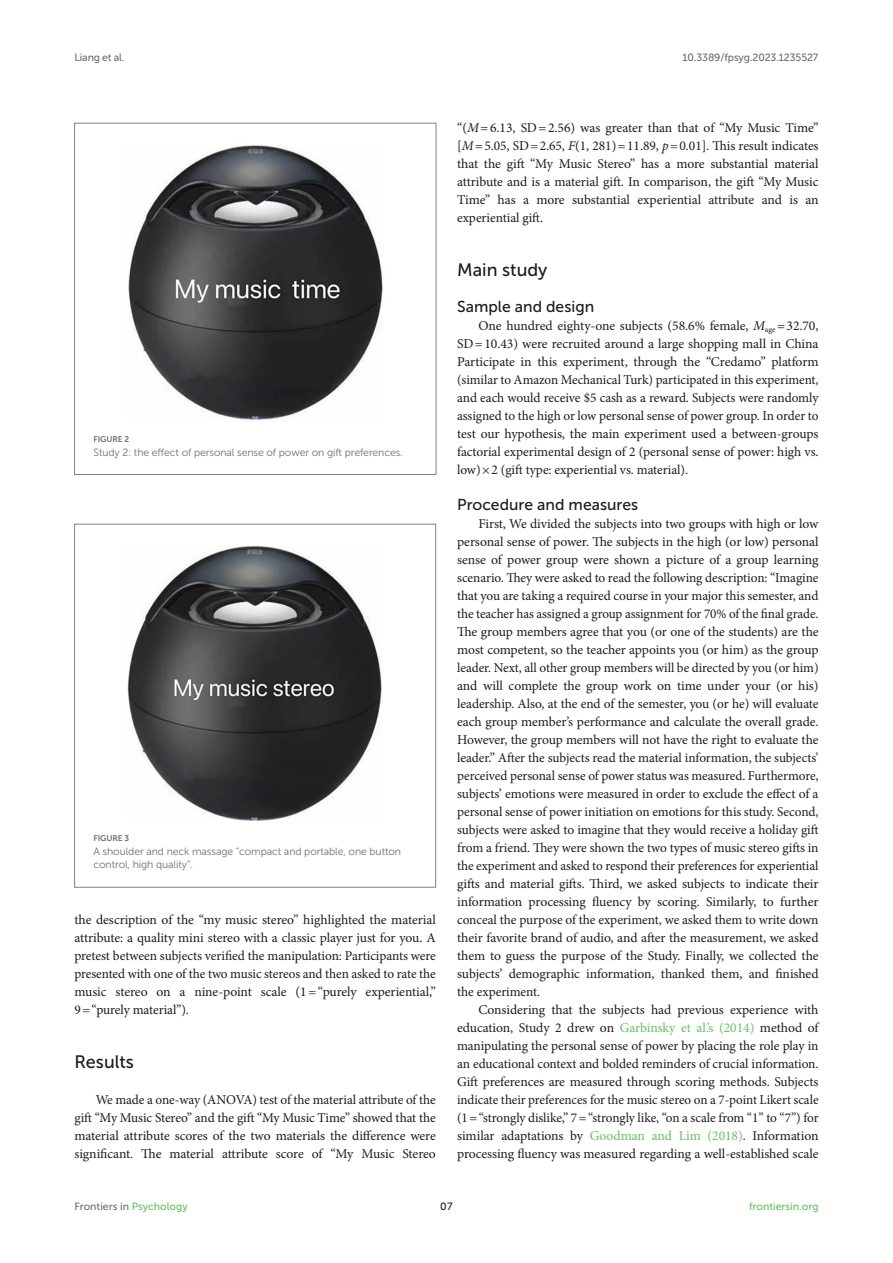
<style>
.page{position:relative;width:893px;height:1263px;background:#fff}
.page>*{position:absolute;margin:0;border:0;box-sizing:border-box;transform-origin:0 0}
.HEAD_2{font:18px "Museo Sans 500";color:#1b1c1b}
.HEAD_3{font:15.75px "Museo Sans 500";color:#1b1c1b}
.HEAD_3_after_HEAD_2{font:15.75px "Museo Sans 500";color:#1b1c1b}
.TEXT_FLUSH{font:13.5px/18px "Minion Pro";letter-spacing:-.005em;color:#1b1c1b;text-align:justify}
.TEXT{font:13.5px/18px "Minion Pro";letter-spacing:-.005em;color:#1b1c1b;text-align:justify}
.FIG_HD{font:10.5px/13.5px "Museo Sans 300";letter-spacing:-.01em;color:#706f70}
.t1{font:10.5px "Museo Sans 500";letter-spacing:-.015em;color:#706f70}
.t2{font:10.5px "Museo Sans 500";color:#65c161}
.t3{font:10.5px "Museo Sans 500";color:#1b1c1b}
.FIG_HD-2{font:8.25px "Museo Sans 700";letter-spacing:-.01em;color:#706f70}
.s1{font-style:italic}
.s2{color:#65c161}
</style>
<div class="page">
<img style="left:128px;top:145px;width:255px;height:277px">
<div style="left:74px;top:123px;width:362px;height:352px;border:1px solid #808285"></div>
<img style="left:127px;top:546px;width:255px;height:275px">
<div style="left:74px;top:524px;width:362px;height:363px;border:1px solid #808285"></div>
<p class="t1" style="left:74px;top:51px;width:52px">Liang et al.</p>
<p class="t1" style="left:683px;top:51px;width:137px">10.3389/fpsyg.2023.1235527</p>
<p class="FIG_HD-2" style="left:94px;top:435px;width:37px">FIGURE 2</p>
<p class="FIG_HD" style="left:94px;top:445px;width:311px">Study 2: the effect of personal sense of power on gift preferences.</p>
<p class="FIG_HD-2" style="left:94px;top:834px;width:37px">FIGURE 3</p>
<p class="FIG_HD" style="left:94px;top:844px;width:309px">A shoulder and neck massage “compact and portable, one button control, high quality”.</p>
<p class="TEXT_FLUSH" style="left:74px;top:911px;width:363px">the description of the “my music stereo” highlighted the material attribute: a quality mini stereo with a classic player just for you. A pretest between subjects verified the manipulation: Participants were presented with one of the two music stereos and then asked to rate the music stereo on a nine-point scale (1=“purely experiential,” 9=“purely material”).</p>
<p class="HEAD_2" style="left:74px;top:1052px;width:61px">Results</p>
<p class="TEXT_FLUSH" style="left:74px;top:1091px;width:363px;text-indent:21px">We made a one-way (ANOVA) test of the material attribute of the gift “My Music Stereo” and the gift “My Music Time” showed that the material attribute scores of the two materials the difference were significant. The material attribute score of “My Music Stereo</p>
<p class="TEXT_FLUSH" style="left:457px;top:119px;width:363px">“(<span class="s1">M</span>=6.13, SD=2.56) was greater than that of “My Music Time” [<span class="s1">M</span>=5.05, SD=2.65, <span class="s1">F</span>(1, 281)=11.89, <span class="s1">p</span>=0.01]. This result indicates that the gift “My Music Stereo” has a more substantial material attribute and is a material gift. In comparison, the gift “My Music Time” has a more substantial experiential attribute and is an experiential gift.</p>
<p class="HEAD_2" style="left:457px;top:260px;width:92px">Main study</p>
<p class="HEAD_3_after_HEAD_2" style="left:457px;top:298px;width:139px">Sample and design</p>
<p class="TEXT_FLUSH" style="left:457px;top:317px;width:363px;text-indent:21px">One hundred eighty-one subjects (58.6% female, <span class="s1">M</span><sub>age</sub> =32.70, SD=10.43) were recruited around a large shopping mall in China Participate in this experiment, through the “Credamo” platform (similar to Amazon Mechanical Turk) participated in this experiment, and each would receive $5 cash as a reward. Subjects were randomly assigned to the high or low personal sense of power group. In order to test our hypothesis, the main experiment used a between-groups factorial experimental design of 2 (personal sense of power: high vs. low)×2 (gift type: experiential vs. material).</p>
<p class="HEAD_3" style="left:457px;top:496px;width:183px">Procedure and measures</p>
<p class="TEXT_FLUSH" style="left:457px;top:515px;width:363px;text-indent:21px">First, We divided the subjects into two groups with high or low personal sense of power. The subjects in the high (or low) personal sense of power group were shown a picture of a group learning scenario. They were asked to read the following description: “Imagine that you are taking a required course in your major this semester, and the teacher has assigned a group assignment for 70% of the final grade.<br>The group members agree that you (or one of the students) are the most competent, so the teacher appoints you (or him) as the group leader. Next, all other group members will be directed by you (or him) and will complete the group work on time under your (or his) leadership. Also, at the end of the semester, you (or he) will evaluate each group member’s performance and calculate the overall grade.<br>However, the group members will not have the right to evaluate the leader.” After the subjects read the material information, the subjects’ perceived personal sense of power status was measured. Furthermore, subjects’ emotions were measured in order to exclude the effect of a personal sense of power initiation on emotions for this study. Second, subjects were asked to imagine that they would receive a holiday gift from a friend. They were shown the two types of music stereo gifts in the experiment and asked to respond their preferences for experiential gifts and material gifts. Third, we asked subjects to indicate their information processing fluency by scoring. Similarly, to further conceal the purpose of the experiment, we asked them to write down their favorite brand of audio, and after the measurement, we asked them to guess the purpose of the Study. Finally, we collected the subjects’ demographic information, thanked them, and finished the experiment.</p>
<p class="TEXT" style="left:457px;top:1001px;width:363px;text-indent:21px">Considering that the subjects had previous experience with education, Study 2 drew on <span class="s2">Garbinsky et al.’s (2014)</span> method of manipulating the personal sense of power by placing the role play in an educational context and bolded reminders of crucial information.<br>Gift preferences are measured through scoring methods. Subjects indicate their preferences for the music stereo on a 7-point Likert scale (1=“strongly dislike,” 7=“strongly like, “on a scale from “1” to “7”) for similar adaptations by <span class="s2">Goodman and Lim (2018)</span>. Information processing fluency was measured regarding a well-established scale</p>
<p class="t1" style="left:74px;top:1200px;width:115px">Frontiers in <span class="s2">Psychology</span></p>
<p class="t3" style="left:440px;top:1200px;width:14px">07</p>
<p class="t2" style="left:749px;top:1200px;width:71px">frontiersin.org</p>
</div>
